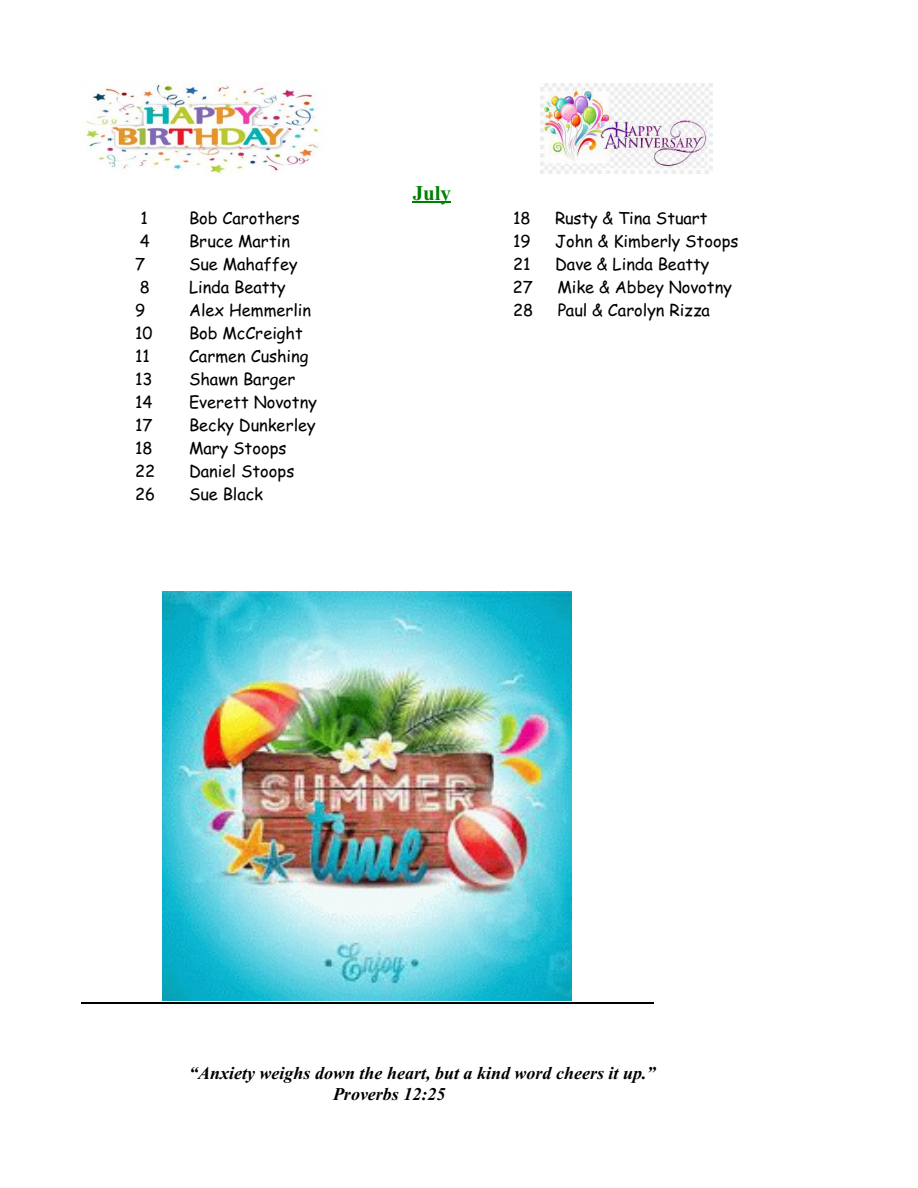
<style>
.page{position:relative;width:918px;height:1188px;background:#fff}
.page>*{position:absolute;margin:0;border:0;box-sizing:border-box;transform-origin:0 0}
.t1{font:700 21px "Times New Roman";color:#008000}
.t2{font:italic 700 18px/20.7px "Times New Roman";color:#000}
.t3{font:16.5px "Comic Sans MS";color:#000}
</style>
<div class="page">
<img style="left:540px;top:84px;width:173px;height:90px">
<img style="left:86px;top:84px;width:233px;height:90px">
<hr style="left:413px;top:201px;width:38px;height:1px;background:#008000">
<hr style="left:413px;top:203px;width:38px;height:1px;background:#008000">
<hr style="left:81px;top:1003px;width:572px;height:1px;background:#000">
<img style="left:163px;top:592px;width:408px;height:408px">
<p class="t1" style="left:413px;top:185px;width:40px">July</p>
<p class="t3" style="left:140px;top:211px;width:9px">1</p>
<p class="t3" style="left:189px;top:211px;width:112px">Bob Carothers</p>
<p class="t3" style="left:513px;top:211px;width:19px">18</p>
<p class="t3" style="left:555px;top:211px;width:154px">Rusty &amp; Tina Stuart</p>
<p class="t3" style="left:140px;top:234px;width:12px">4</p>
<p class="t3" style="left:189px;top:234px;width:103px">Bruce Martin</p>
<p class="t3" style="left:513px;top:234px;width:19px">19</p>
<p class="t3" style="left:555px;top:234px;width:185px">John &amp; Kimberly Stoops</p>
<p class="t3" style="left:135px;top:257px;width:12px">7</p>
<p class="t3" style="left:189px;top:257px;width:110px">Sue Mahaffey</p>
<p class="t3" style="left:513px;top:257px;width:19px">21</p>
<p class="t3" style="left:555px;top:257px;width:156px">Dave &amp; Linda Beatty</p>
<p class="t3" style="left:140px;top:280px;width:12px">8</p>
<p class="t3" style="left:189px;top:280px;width:98px">Linda Beatty</p>
<p class="t3" style="left:513px;top:280px;width:22px">27</p>
<p class="t3" style="left:558px;top:280px;width:176px">Mike &amp; Abbey Novotny</p>
<p class="t3" style="left:135px;top:303px;width:12px">9</p>
<p class="t3" style="left:189px;top:303px;width:124px">Alex Hemmerlin</p>
<p class="t3" style="left:513px;top:303px;width:22px">28</p>
<p class="t3" style="left:558px;top:303px;width:154px">Paul &amp; Carolyn Rizza</p>
<p class="t3" style="left:135px;top:326px;width:19px">10</p>
<p class="t3" style="left:189px;top:326px;width:115px">Bob McCreight</p>
<p class="t3" style="left:135px;top:349px;width:16px">11</p>
<p class="t3" style="left:189px;top:349px;width:121px">Carmen Cushing</p>
<p class="t3" style="left:135px;top:372px;width:19px">13</p>
<p class="t3" style="left:189px;top:372px;width:108px">Shawn Barger</p>
<p class="t3" style="left:135px;top:395px;width:19px">14</p>
<p class="t3" style="left:189px;top:395px;width:129px">Everett Novotny</p>
<p class="t3" style="left:135px;top:418px;width:19px">17</p>
<p class="t3" style="left:189px;top:418px;width:128px">Becky Dunkerley</p>
<p class="t3" style="left:135px;top:441px;width:19px">18</p>
<p class="t3" style="left:189px;top:441px;width:99px">Mary Stoops</p>
<p class="t3" style="left:135px;top:464px;width:22px">22</p>
<p class="t3" style="left:189px;top:464px;width:107px">Daniel Stoops</p>
<p class="t3" style="left:135px;top:486px;width:22px">26</p>
<p class="t3" style="left:189px;top:486px;width:76px">Sue Black</p>
<p class="t2" style="left:333px;top:1065px;width:324px;text-indent:-144px">“Anxiety weighs down the heart, but a kind word cheers it up.”<br>Proverbs 12:25</p>
</div>
